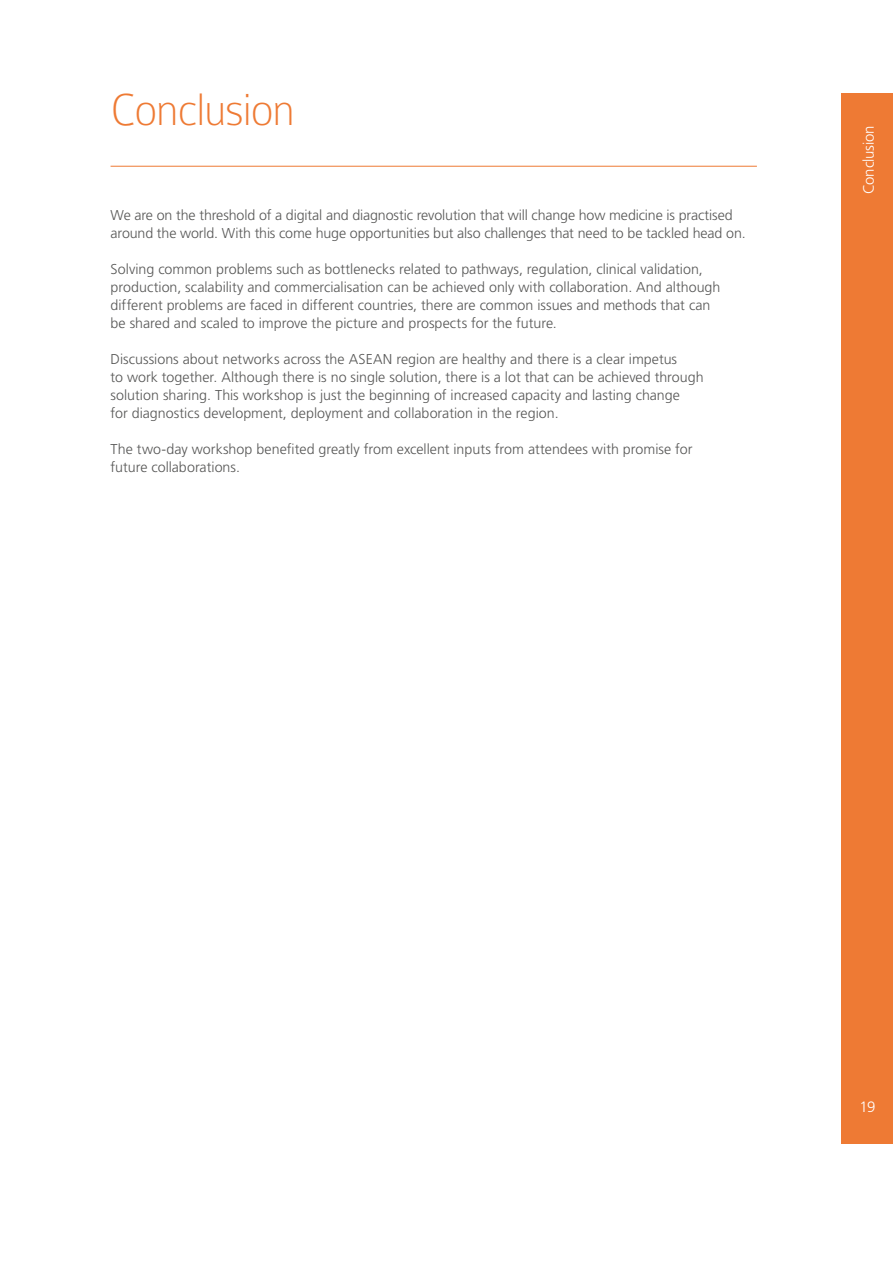
<style>
.page{position:relative;width:893px;height:1263px;background:#fff}
.page>*{position:absolute;margin:0;border:0;box-sizing:border-box;transform-origin:0 0}
.t1{font:100 48px "Colaborate";letter-spacing:-.025em;color:#ee7a34}
.t2{font:300 15px "Frutiger";letter-spacing:-.015em;color:#fff}
.t3{font:300 14.25px/18px "Frutiger";color:#575756}
</style>
<div class="page">
<div style="left:842px;top:94px;width:51px;height:1050px;background:#ee7a34"></div>
<hr style="left:111px;top:166px;width:646px;height:1px;background:#ee7a34">
<h1 class="t1" style="left:111px;top:85px;width:186px">Conclusion</h1>
<p class="t3" style="left:111px;top:206px;width:637px">We are on the threshold of a digital and diagnostic revolution that will change how medicine is practised around the world. With this come huge opportunities but also challenges that need to be tackled head on.</p>
<p class="t3" style="left:111px;top:260px;width:611px">Solving common problems such as bottlenecks related to pathways, regulation, clinical validation, production, scalability and commercialisation can be achieved only with collaboration. And although different problems are faced in different countries, there are common issues and methods that can be shared and scaled to improve the picture and prospects for the future.</p>
<p class="t3" style="left:111px;top:350px;width:595px">Discussions about networks across the ASEAN region are healthy and there is a clear impetus<br>to work together. Although there is no single solution, there is a lot that can be achieved through solution sharing. This workshop is just the beginning of increased capacity and lasting change<br>for diagnostics development, deployment and collaboration in the region.</p>
<p class="t3" style="left:111px;top:440px;width:583px">The two-day workshop benefited greatly from excellent inputs from attendees with promise for future collaborations.</p>
<p class="t2" style="left:860px;top:194px;width:70px;rotate:-90deg">Conclusion</p>
<p class="t2" style="left:859px;top:1098px;width:17px">19</p>
</div>
